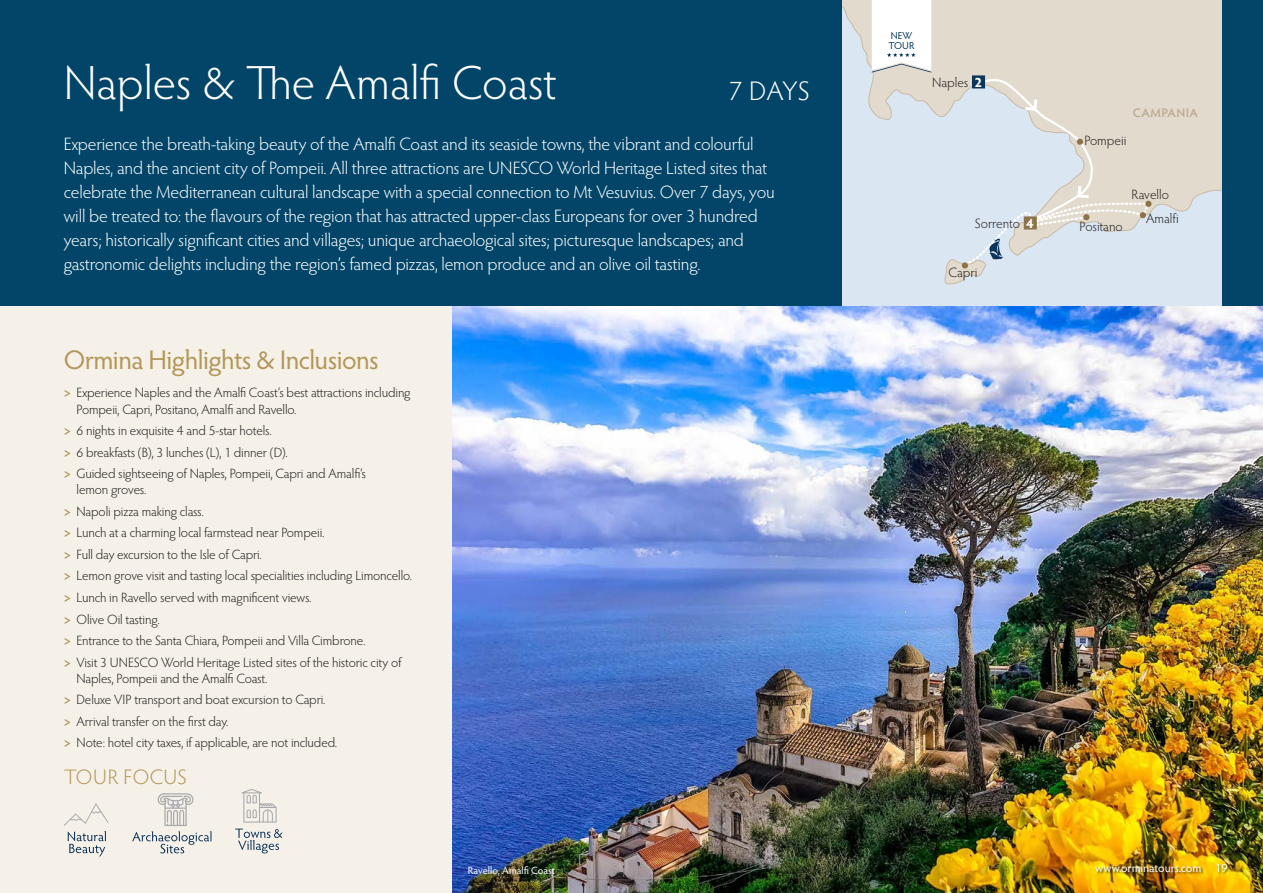
<style>
.page{position:relative;width:1263px;height:893px;background:#fff}
.page>*{position:absolute;margin:0;border:0;box-sizing:border-box;transform-origin:0 0}
.Tour_Name_2{font:300 48px "Hypatia Sans Pro";color:#fff}
.Sub_Gold{font:27px "Hypatia Sans Pro";letter-spacing:-.02em;color:#b39758}
.t1{font:300 27px "Hypatia Sans Pro";color:#fff}
.Subhead_Light_14pt{font:300 21px "Hypatia Sans Pro";letter-spacing:.025em;color:#b39758}
.Intro{font:300 18px/24px "Hypatia Sans Pro";letter-spacing:-.01em;color:#fff}
.t2{font:300 13.65px "Hypatia Sans Pro";color:#231f20}
.Bullets{font:300 13.5px/16.2px "Hypatia Sans Pro";letter-spacing:-.01em;color:#231f20}
.t3{font:600 12.45px "Hypatia Sans Pro";letter-spacing:.035em;color:#bdac93}
.Tour_Follower_Base___Website{font:12px "Hypatia Sans Pro";color:#fff}
.Copy{font:12px "Hypatia Sans Pro";color:#fff}
.t4{font:10.5px "Hypatia Sans Pro";letter-spacing:-.005em;color:#fff}
.Subhead_Light_11pt{font:10.05px "Hypatia Sans Pro";letter-spacing:.005em;color:#003359}
.s1{font-weight:600;color:#b39758}
.s2{font-weight:700;color:#fff}
</style>
<div class="page">
<div style="left:1221px;top:0;width:42px;height:306px;background:#024568"></div>
<div style="left:0;top:0;width:842px;height:306px;background:#024568"></div>
<svg style="left:842px;top:0;width:379px;height:306px"></svg>
<svg style="left:943px;top:74px;width:209px;height:211px"></svg>
<div style="left:972px;top:75px;width:13px;height:13px;background:#0d3459"></div>
<div style="left:962px;top:262px;width:6px;height:7px;background:#8d734a;border-radius:50%"></div>
<div style="left:1024px;top:216px;width:13px;height:13px;background:#8d734a"></div>
<div style="left:0;top:306px;width:453px;height:587px;background:#f5f1e8"></div>
<svg style="left:132px;top:793px;width:79px;height:60px"></svg>
<svg style="left:64px;top:803px;width:44px;height:53px"></svg>
<img style="left:453px;top:306px;width:810px;height:587px">
<svg style="left:235px;top:789px;width:48px;height:64px"></svg>
<svg style="left:872px;top:0;width:59px;height:73px"></svg>
<div style="left:1095px;top:864px;width:109px;height:11px;background:#231f20;opacity:.75"></div>
<div style="left:1216px;top:864px;width:14px;height:11px;background:#231f20;opacity:.75"></div>
<p class="Tour_Name_2" style="left:64px;top:51px;width:495px">Naples &amp; The Amalfi Coast</p>
<p class="t1" style="left:729px;top:73px;width:82px">7 DAYS</p>
<p class="Intro" style="left:64px;top:131px;width:712px">Experience the breath-taking beauty of the Amalfi Coast and its seaside towns, the vibrant and colourful Naples, and the ancient city of Pompeii. All three attractions are UNESCO World Heritage Listed sites that celebrate the Mediterranean cultural landscape with a special connection to Mt Vesuvius. Over 7 days, you will be treated to: the flavours of the region that has attracted upper-class Europeans for over 3 hundred years; historically significant cities and villages; unique archaeological sites; picturesque landscapes; and gastronomic delights including the region’s famed pizzas, lemon produce and an olive oil tasting.</p>
<p class="Sub_Gold" style="left:64px;top:341px;width:316px">Ormina Highlights &amp; Inclusions</p>
<p class="Bullets" style="left:77px;top:384px;width:336px;text-indent:-13px"><span class="s1">&gt;</span> Experience Naples and the Amalfi Coast’s best attractions including<br>Pompeii, Capri, Positano, Amalfi and Ravello.</p>
<p class="Bullets" style="left:64px;top:422px;width:209px"><span class="s1">&gt;</span> 6 nights in exquisite 4 and 5-star hotels.</p>
<p class="Bullets" style="left:64px;top:444px;width:226px"><span class="s1">&gt;</span> 6 breakfasts (B), 3 lunches (L), 1 dinner (D).</p>
<p class="Bullets" style="left:77px;top:465px;width:291px;text-indent:-13px"><span class="s1">&gt;</span> Guided sightseeing of Naples, Pompeii, Capri and Amalfi’s lemon groves.</p>
<p class="Bullets" style="left:64px;top:503px;width:141px"><span class="s1">&gt;</span> Napoli pizza making class.</p>
<p class="Bullets" style="left:64px;top:524px;width:262px"><span class="s1">&gt;</span> Lunch at a charming local farmstead near Pompeii.</p>
<p class="Bullets" style="left:64px;top:546px;width:200px"><span class="s1">&gt;</span> Full day excursion to the Isle of Capri.</p>
<p class="Bullets" style="left:64px;top:567px;width:350px"><span class="s1">&gt;</span> Lemon grove visit and tasting local specialities including Limoncello.</p>
<p class="Bullets" style="left:64px;top:589px;width:249px"><span class="s1">&gt;</span> Lunch in Ravello served with magnificent views.</p>
<p class="Bullets" style="left:64px;top:610px;width:97px"><span class="s1">&gt;</span> Olive Oil tasting.</p>
<p class="Bullets" style="left:64px;top:632px;width:303px"><span class="s1">&gt;</span> Entrance to the Santa Chiara, Pompeii and Villa Cimbrone.</p>
<p class="Bullets" style="left:77px;top:653px;width:327px;text-indent:-13px"><span class="s1">&gt;</span> Visit 3 UNESCO World Heritage Listed sites of the historic city of<br>Naples, Pompeii and the Amalfi Coast.</p>
<p class="Bullets" style="left:64px;top:691px;width:263px"><span class="s1">&gt;</span> Deluxe VIP transport and boat excursion to Capri.</p>
<p class="Bullets" style="left:64px;top:713px;width:166px"><span class="s1">&gt;</span> Arrival transfer on the first day.</p>
<p class="Bullets" style="left:64px;top:734px;width:275px"><span class="s1">&gt;</span> Note: hotel city taxes, if applicable, are not included.</p>
<p class="Subhead_Light_14pt" style="left:64px;top:763px;width:124px">TOUR FOCUS</p>
<p class="Bullets" style="left:64px;top:389px;width:44px"><span class="s1">&gt;</span> Points</p>
<p class="Subhead_Light_11pt" style="left:891px;top:29px;width:23px">NEW</p>
<p class="Subhead_Light_11pt" style="left:888px;top:39px;width:28px">TOUR</p>
<p class="t2" style="left:932px;top:73px;width:51px">Naples <span class="s2">2</span></p>
<p class="t3" style="left:1133px;top:104px;width:67px">CAMPANIA</p>
<p class="t2" style="left:1084px;top:131px;width:44px">Pompeii</p>
<p class="t2" style="left:1132px;top:186px;width:39px">Ravello</p>
<p class="t2" style="left:975px;top:214px;width:61px">Sorrento <span class="s2">4</span></p>
<p class="t2" style="left:1080px;top:217px;width:45px">Positano</p>
<p class="t2" style="left:948px;top:263px;width:30px">Capri</p>
<p class="t2" style="left:1146px;top:209px;width:34px">Amalf i</p>
<p class="t4" style="left:468px;top:863px;width:89px">Ravello, Amalfi Coast</p>
<p class="Tour_Follower_Base___Website" style="left:1095px;top:860px;width:108px">www.orminatours.com</p>
<p class="Copy" style="left:1215px;top:860px;width:14px">19</p>
</div>
